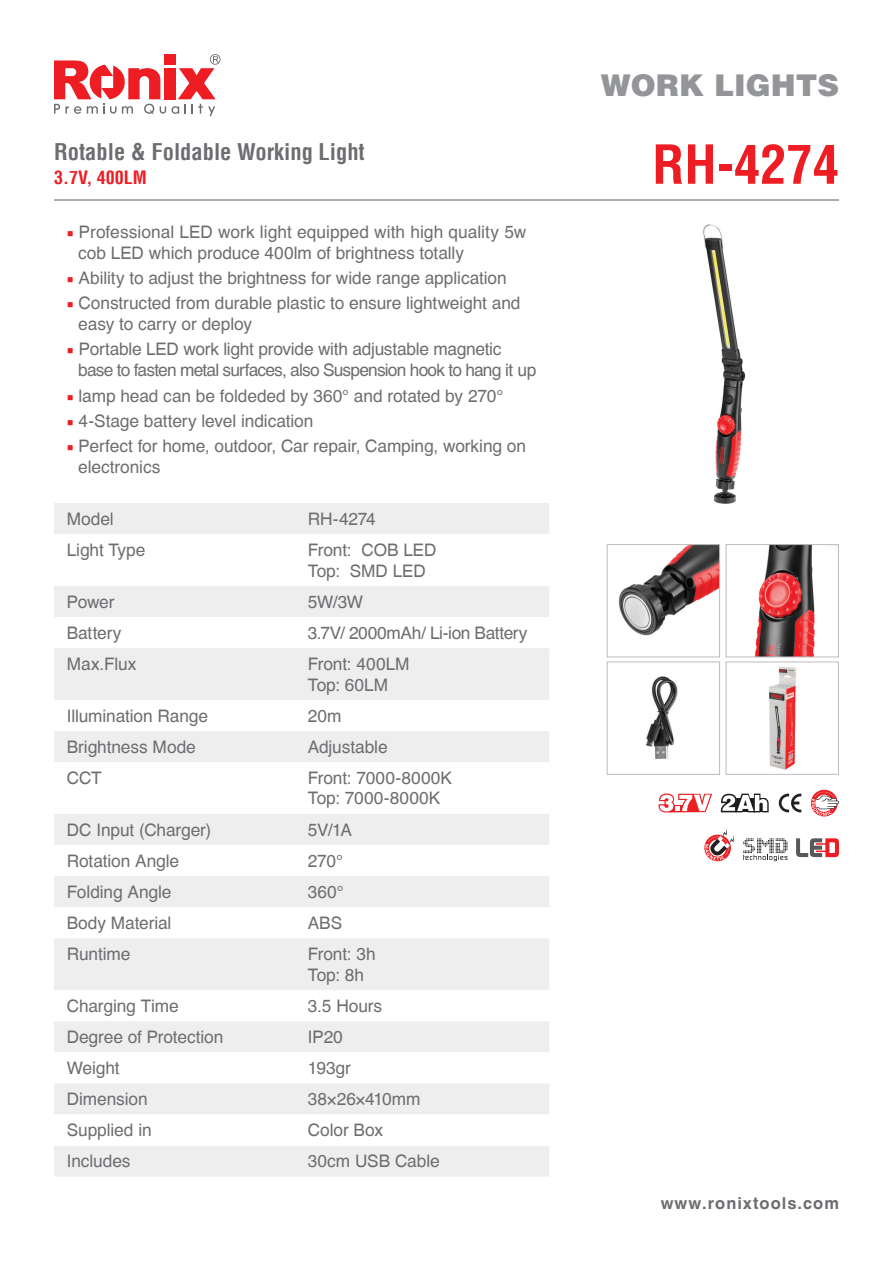
<style>
.page{position:relative;width:893px;height:1263px;background:#fff}
.page>*{position:absolute;margin:0;border:0;box-sizing:border-box;transform-origin:0 0}
.t1{font:700 condensed 52.5px "Helvetica LT";color:#ee1d23}
.t2{font:900 30px "Helvetica LT";color:#939598}
.t3{font:700 condensed 22.5px "Helvetica LT";color:#6c6d70}
.t4{font:700 condensed 18px "Helvetica LT";color:#ee1d23}
.t5{font:17.25px/20.7px "Helvetica CE";letter-spacing:-.005em;color:#6c6d70}
.t6{font:17.25px/21px "Helvetica CE";letter-spacing:-.025em;color:#6c6d70}
.t7{font:700 16.5px "Helvetica CE";letter-spacing:.06em;color:#6c6d70}
.s1{font-family:"Minion Pro";color:#ee1d23}
</style>
<div class="page">
<svg style="left:172px;top:54px;width:49px;height:62px"></svg>
<div style="left:164px;top:68px;width:11px;height:31px;background:#ee1d23"></div>
<svg style="left:54px;top:60px;width:112px;height:54px"></svg>
<div style="left:164px;top:54px;width:11px;height:11px;background:#ee1d23"></div>
<img style="left:703px;top:224px;width:43px;height:280px">
<div style="left:54px;top:503px;width:495px;height:673px;background:#eeeeef"></div>
<svg style="left:54px;top:534px;width:495px;height:611px"></svg>
<hr style="left:54px;top:199px;width:785px;height:2px;background:#6c6d70">
<img style="left:755px;top:546px;width:60px;height:109px">
<div style="left:726px;top:544px;width:113px;height:113px;border:1px solid #bcbdc0"></div>
<img style="left:618px;top:546px;width:100px;height:90px">
<div style="left:607px;top:544px;width:113px;height:113px;border:1px solid #bcbdc0"></div>
<img style="left:769px;top:666px;width:27px;height:104px">
<div style="left:726px;top:661px;width:113px;height:114px;border:1px solid #bcbdc0"></div>
<img style="left:646px;top:676px;width:32px;height:84px">
<div style="left:607px;top:661px;width:113px;height:114px;border:1px solid #bcbdc0"></div>
<svg style="left:705px;top:829px;width:29px;height:32px"></svg>
<svg style="left:743px;top:838px;width:45px;height:23px"></svg>
<svg style="left:796px;top:838px;width:43px;height:19px"></svg>
<svg style="left:811px;top:790px;width:28px;height:26px"></svg>
<svg style="left:779px;top:794px;width:22px;height:18px"></svg>
<svg style="left:721px;top:793px;width:48px;height:20px"></svg>
<svg style="left:658px;top:793px;width:54px;height:19px"></svg>
<h3 class="t3" style="left:54px;top:137px;width:312px">Rotable &amp; Foldable Working Light</h3>
<p class="t4" style="left:54px;top:166px;width:94px">3.7V, 400LM</p>
<p class="t5" style="left:78px;top:221px;width:449px;text-indent:-11px"><span class="s1">■</span> Professional LED work light equipped with high quality 5w cob LED which produce 400lm of brightness totally</p>
<p class="t5" style="left:67px;top:268px;width:441px"><span class="s1">■</span> Ability to adjust the brightness for wide range application</p>
<p class="t5" style="left:78px;top:293px;width:444px;text-indent:-11px"><span class="s1">■</span> Constructed from durable plastic to ensure lightweight and easy to carry or deploy</p>
<p class="t6" style="left:78px;top:339px;width:459px;text-indent:-11px"><span class="s1">■</span> Portable LED work light provide with adjustable magnetic base to fasten metal surfaces, also Suspension hook to hang it up</p>
<p class="t5" style="left:67px;top:385px;width:438px"><span class="s1">■</span> lamp head can be foldeded by 360° and rotated by 270°</p>
<p class="t5" style="left:67px;top:411px;width:248px"><span class="s1">■</span> 4-Stage battery level indication</p>
<p class="t5" style="left:78px;top:436px;width:449px;text-indent:-11px"><span class="s1">■</span> Perfect for home, outdoor, Car repair, Camping, working on electronics</p>
<p class="t5" style="left:67px;top:508px;width:48px">Model</p>
<p class="t5" style="left:308px;top:508px;width:69px">RH-4274</p>
<p class="t5" style="left:67px;top:540px;width:80px">Light Type</p>
<p class="t5" style="left:308px;top:540px;width:130px">Front: COB LED<br>Top: SMD LED</p>
<p class="t5" style="left:67px;top:591px;width:49px">Power</p>
<p class="t5" style="left:308px;top:591px;width:57px">5W/3W</p>
<p class="t5" style="left:67px;top:622px;width:56px">Battery</p>
<p class="t5" style="left:308px;top:622px;width:221px">3.7V/ 2000mAh/ Li-ion Battery</p>
<p class="t5" style="left:67px;top:653px;width:71px">Max.Flux</p>
<p class="t5" style="left:308px;top:653px;width:103px">Front: 400LM<br>Top: 60LM</p>
<p class="t5" style="left:67px;top:705px;width:143px">Illumination Range</p>
<p class="t5" style="left:308px;top:705px;width:35px">20m</p>
<p class="t5" style="left:67px;top:736px;width:131px">Brightness Mode</p>
<p class="t5" style="left:308px;top:736px;width:81px">Adjustable</p>
<p class="t5" style="left:67px;top:767px;width:37px">CCT</p>
<p class="t5" style="left:308px;top:767px;width:146px">Front: 7000-8000K<br>Top: 7000-8000K</p>
<p class="t5" style="left:67px;top:819px;width:146px">DC Input (Charger)</p>
<p class="t5" style="left:308px;top:819px;width:46px">5V/1A</p>
<p class="t5" style="left:67px;top:850px;width:114px">Rotation Angle</p>
<p class="t5" style="left:308px;top:850px;width:37px">270°</p>
<p class="t5" style="left:67px;top:881px;width:106px">Folding Angle</p>
<p class="t5" style="left:308px;top:881px;width:37px">360°</p>
<p class="t5" style="left:67px;top:912px;width:106px">Body Material</p>
<p class="t5" style="left:308px;top:912px;width:36px">ABS</p>
<p class="t5" style="left:67px;top:944px;width:65px">Runtime</p>
<p class="t5" style="left:308px;top:944px;width:69px">Front: 3h<br>Top: 8h</p>
<p class="t5" style="left:67px;top:995px;width:114px">Charging Time</p>
<p class="t5" style="left:308px;top:995px;width:76px">3.5 Hours</p>
<p class="t5" style="left:67px;top:1026px;width:158px">Degree of Protection</p>
<p class="t5" style="left:308px;top:1026px;width:37px">IP20</p>
<p class="t5" style="left:67px;top:1058px;width:54px">Weight</p>
<p class="t5" style="left:308px;top:1058px;width:45px">193gr</p>
<p class="t5" style="left:67px;top:1089px;width:82px">Dimension</p>
<p class="t5" style="left:308px;top:1089px;width:114px">38×26×410mm</p>
<p class="t5" style="left:67px;top:1120px;width:86px">Supplied in</p>
<p class="t5" style="left:308px;top:1120px;width:77px">Color Box</p>
<p class="t5" style="left:67px;top:1151px;width:65px">Includes</p>
<p class="t5" style="left:308px;top:1151px;width:133px">30cm USB Cable</p>
<h2 class="t2" style="left:601px;top:65px;width:240px">WORK LIGHTS</h2>
<h1 class="t1" style="left:652px;top:132px;width:188px">RH-4274</h1>
<p class="t7" style="left:661px;top:1193px;width:180px">www.ronixtools.com</p>
</div>
